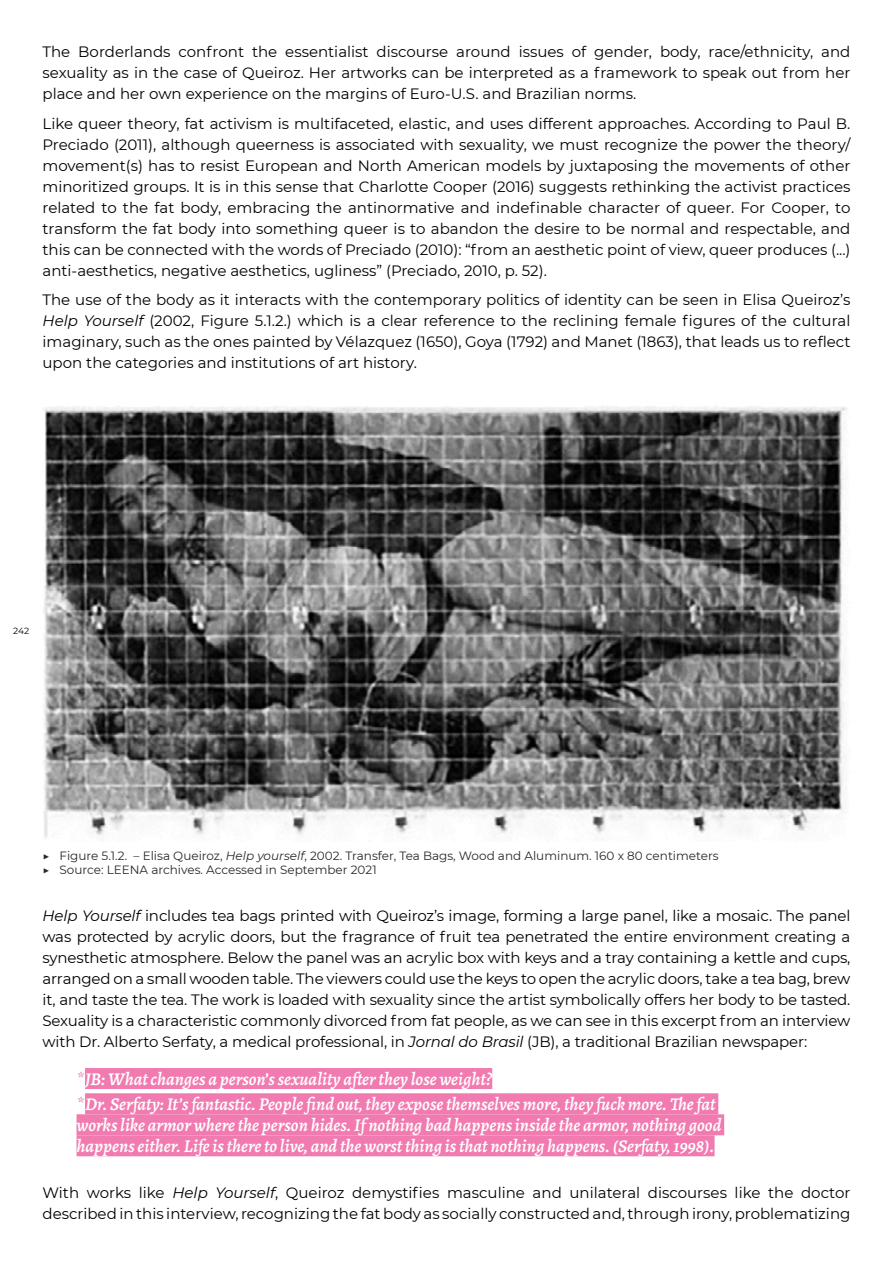
<style>
.page{position:relative;width:893px;height:1263px;background:#fff}
.page>*{position:absolute;margin:0;border:0;box-sizing:border-box;transform-origin:0 0}
.t1{font:italic 600 18px/25.2px "Alegreya";color:#fff}
.t2{font:15px/21px "Montserrat";color:#000;text-align:justify}
.t3{font:12px/13.5px "Montserrat";color:#292829}
.t4{font:9px "Montserrat";color:#000}
.s1{font-style:italic}
.s2{font-weight:400;color:#f17bb0}
</style>
<div class="page">
<div style="left:85px;top:1068px;width:407px;height:21px;background:#f17bb0"></div>
<div style="left:85px;top:1093px;width:633px;height:21px;background:#f17bb0"></div>
<div style="left:77px;top:1114px;width:647px;height:21px;background:#f17bb0"></div>
<div style="left:77px;top:1135px;width:638px;height:21px;background:#f17bb0"></div>
<img style="left:43px;top:405px;width:804px;height:433px">
<p class="t2" style="left:43px;top:41px;width:809px">The Borderlands confront the essentialist discourse around issues of gender, body, race/ethnicity, and sexuality as in the case of Queiroz. Her artworks can be interpreted as a framework to speak out from her place and her own experience on the margins of Euro-U.S. and Brazilian norms.</p>
<p class="t2" style="left:43px;top:112px;width:809px">Like queer theory, fat activism is multifaceted, elastic, and uses different approaches. According to Paul B.<br>Preciado (2011), although queerness is associated with sexuality, we must recognize the power the theory/ movement(s) has to resist European and North American models by juxtaposing the movements of other minoritized groups. It is in this sense that Charlotte Cooper (2016) suggests rethinking the activist practices related to the fat body, embracing the antinormative and indefinable character of queer. For Cooper, to transform the fat body into something queer is to abandon the desire to be normal and respectable, and this can be connected with the words of Preciado (2010): “from an aesthetic point of view, queer produces (...) anti-aesthetics, negative aesthetics, ugliness” (Preciado, 2010, p. 52).</p>
<p class="t2" style="left:43px;top:289px;width:809px">The use of the body as it interacts with the contemporary politics of identity can be seen in Elisa Queiroz’s <span class="s1">Help Yourself</span> (2002, Figure 5.1.2.) which is a clear reference to the reclining female figures of the cultural imaginary, such as the ones painted by Vélazquez (1650), Goya (1792) and Manet (1863), that leads us to reflect upon the categories and institutions of art history.</p>
<p class="t4" style="left:13px;top:625px;width:17px">242</p>
<p class="t3" style="left:43px;top:849px;width:678px">▶ Figure 5.1.2. – Elisa Queiroz, <span class="s1">Help yourself</span>, 2002. Transfer, Tea Bags, Wood and Aluminum. 160 x 80 centimeters ▶ Source: LEENA archives. Accessed in September 2021</p>
<p class="t2" style="left:43px;top:904px;width:809px"><span class="s1">Help Yourself</span> includes tea bags printed with Queiroz’s image, forming a large panel, like a mosaic. The panel was protected by acrylic doors, but the fragrance of fruit tea penetrated the entire environment creating a synesthetic atmosphere. Below the panel was an acrylic box with keys and a tray containing a kettle and cups, arranged on a small wooden table. The viewers could use the keys to open the acrylic doors, take a tea bag, brew it, and taste the tea. The work is loaded with sexuality since the artist symbolically offers her body to be tasted.<br>Sexuality is a characteristic commonly divorced from fat people, as we can see in this excerpt from an interview with Dr. Alberto Serfaty, a medical professional, in <span class="s1">Jornal do Brasil</span> (JB), a traditional Brazilian newspaper:</p>
<p class="t1" style="left:77px;top:1065px;width:640px"><span class="s2">*</span>JB: What changes a person’s sexuality after they lose weight?<br><span class="s2">*</span>Dr. Serfaty: It’s fantastic. People find out, they expose themselves more, they fuck more. The fat</p>
<p class="t1" style="left:77px;top:1114px;width:646px;line-height:21px">works like armor where the person hides. If nothing bad happens inside the armor, nothing good happens either. Life is there to live, and the worst thing is that nothing happens. (Serfaty, 1998).</p>
<p class="t2" style="left:43px;top:1182px;width:809px">With works like <span class="s1">Help Yourself</span>, Queiroz demystifies masculine and unilateral discourses like the doctor described in this interview, recognizing the fat body as socially constructed and, through irony, problematizing</p>
</div>
